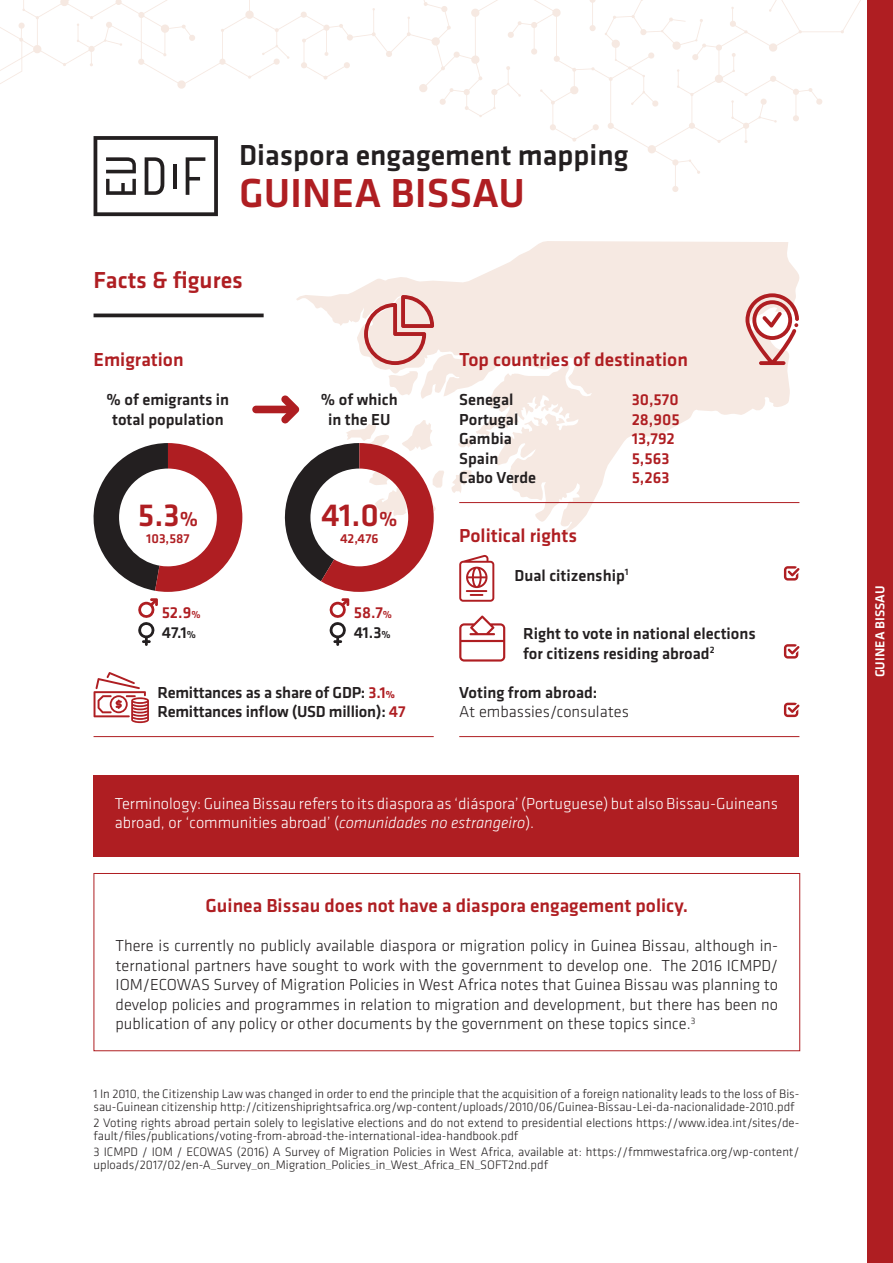
<style>
.page{position:relative;width:893px;height:1263px;background:#fff}
.page>*{position:absolute;margin:0;border:0;box-sizing:border-box;transform-origin:0 0}
.t1{font:500 42px "Klavika";color:#af1e22}
.t2{font:500 33px "Klavika";color:#af1e22}
.t3{font:500 30px "Klavika";color:#231f20}
.t4{font:500 24px "Klavika";color:#af1e22}
.Subheading{font:500 19.5px "Klavika";color:#af1e22}
.t5{font:300 16.5px/19.5px "Klavika";color:#231f20;text-align:justify}
.t6{font:500 16.5px/19.5px "Klavika";color:#231f20}
.t7{font:300 16.5px/19.5px "Klavika";color:#fff}
.t8{font:500 16.5px/20.1px "Klavika";color:#af1e22}
.t9{font:500 13.5px "Klavika";color:#af1e22}
.t10{font:500 13.5px "Klavika";color:#fff}
.Footnote{font:300 12.75px/13.5px "Klavika";color:#231f20}
.s1{font-size:21px}
.s2{font-size:10.5px}
.s3{color:#231f20}
.s4{font-size:10.5px;color:#231f20}
.s5{color:#af1e22}
.s6{font-weight:700;font-size:10.5px;color:#af1e22}
.s7{font-style:italic}
</style>
<div class="page">
<div style="left:867px;top:0;width:26px;height:1263px;background:#af1e22"></div>
<svg style="left:296px;top:241px;width:503px;height:292px;fill:#f6e9e2"></svg>
<hr style="left:94px;top:314px;width:170px;height:3px;background:#231f20">
<hr style="left:94px;top:736px;width:340px;height:1px;background:#af1e22">
<hr style="left:459px;top:502px;width:340px;height:1px;background:#af1e22">
<div style="left:94px;top:775px;width:705px;height:82px;background:#af1e22"></div>
<svg style="left:745px;top:293px;width:54px;height:72px"></svg>
<svg style="left:364px;top:295px;width:70px;height:70px;background:#e5bab5"></svg>
<hr style="left:459px;top:736px;width:340px;height:1px;background:#af1e22">
<svg style="left:459px;top:555px;width:35px;height:47px"></svg>
<svg style="left:459px;top:615px;width:46px;height:46px"></svg>
<svg style="left:784px;top:566px;width:15px;height:15px"></svg>
<svg style="left:784px;top:644px;width:15px;height:15px"></svg>
<svg style="left:784px;top:703px;width:15px;height:14px"></svg>
<svg style="left:329px;top:598px;width:20px;height:48px"></svg>
<svg style="left:138px;top:598px;width:20px;height:48px"></svg>
<svg style="left:94px;top:443px;width:148px;height:149px"></svg>
<svg style="left:284px;top:443px;width:150px;height:149px"></svg>
<svg style="left:94px;top:672px;width:55px;height:51px"></svg>
<svg style="left:0;top:0;width:861px;height:216px"></svg>
<hr style="left:173px;top:164px;width:4px;height:25px;background:#231f20">
<svg style="left:252px;top:395px;width:48px;height:28px"></svg>
<div style="left:94px;top:873px;width:706px;height:178px;border:1px solid #af1e22"></div>
<p class="t3" style="left:239px;top:135px;width:391px">Diaspora engagement mapping</p>
<p class="t1" style="left:239px;top:165px;width:287px">GUINEA BISSAU</p>
<p class="t4" style="left:94px;top:264px;width:151px">Facts &amp; figures</p>
<p class="Subheading" style="left:94px;top:346px;width:92px">Emigration</p>
<p class="t6" style="left:107px;top:389px;width:124px;text-align:center">% of emigrants in total population</p>
<p class="t6" style="left:321px;top:389px;width:78px">% of which</p>
<p class="t6" style="left:328px;top:409px;width:64px">in the EU</p>
<p class="t2" style="left:138px;top:493px;width:62px">5.3<span class="s1">%</span></p>
<p class="t2" style="left:321px;top:493px;width:78px">41.0<span class="s1">%</span></p>
<p class="t9" style="left:146px;top:529px;width:45px">103,587</p>
<p class="t9" style="left:340px;top:529px;width:40px">42,476</p>
<p class="t8" style="left:162px;top:602px;width:40px">52.9<span class="s2">%<br></span><span class="s3">47.1</span><span class="s4">%</span></p>
<p class="t8" style="left:354px;top:602px;width:40px">58.7<span class="s2">%<br></span><span class="s3">41.3</span><span class="s4">%</span></p>
<p class="t6" style="left:157px;top:682px;width:239px">Remittances as a share of GDP: <span class="s5">3.1</span><span class="s6">%</span></p>
<p class="t6" style="left:157px;top:701px;width:250px">Remittances inflow (USD million): <span class="s5">47</span></p>
<p class="Subheading" style="left:459px;top:346px;width:230px">Top countries of destination</p>
<p class="t6" style="left:459px;top:389px;width:56px">Senegal</p>
<p class="t6" style="left:459px;top:409px;width:61px">Portugal</p>
<p class="t6" style="left:459px;top:428px;width:54px">Gambia</p>
<p class="t6" style="left:459px;top:448px;width:41px">Spain</p>
<p class="t6" style="left:459px;top:467px;width:78px">Cabo Verde</p>
<p class="t8" style="left:632px;top:389px;width:49px">30,570</p>
<p class="t8" style="left:632px;top:409px;width:49px">28,905</p>
<p class="t8" style="left:632px;top:428px;width:45px">13,792</p>
<p class="t8" style="left:632px;top:448px;width:39px">5,563</p>
<p class="t8" style="left:632px;top:467px;width:39px">5,263</p>
<p class="Subheading" style="left:459px;top:522px;width:119px">Political rights</p>
<p class="t6" style="left:514px;top:565px;width:115px">Dual citizenship<sup>1</sup></p>
<p class="t6" style="left:523px;top:623px;width:234px">Right to vote in national elections for citizens residing abroad<sup>2</sup></p>
<p class="t6" style="left:459px;top:682px;width:140px">Voting from abroad:</p>
<p class="t5" style="left:459px;top:702px;width:171px">At embassies/consulates</p>
<p class="t7" style="left:115px;top:793px;width:665px">Terminology: Guinea Bissau refers to its diaspora as ‘diáspora’ (Portuguese) but also Bissau-Guineans abroad, or ‘communities abroad’ (<span class="s7">comunidades no estrangeiro</span>).</p>
<p class="Subheading" style="left:206px;top:892px;width:484px">Guinea Bissau does not have a diaspora engagement policy.</p>
<p class="t5" style="left:116px;top:936px;width:664px">There is currently no publicly available diaspora or migration policy in Guinea Bissau, although in&shy;ternational partners have sought to work with the government to develop one. The 2016 ICMPD/ IOM/ECOWAS Survey of Migration Policies in West Africa notes that Guinea Bissau was planning to develop policies and programmes in relation to migration and development, but there has been no publication of any policy or other documents by the government on these topics since.<sup>3</sup></p>
<p class="Footnote" style="left:94px;top:1086px;width:707px">1 In 2010, the Citizenship Law was changed in order to end the principle that the acquisition of a foreign nationality leads to the loss of Bis&shy;sau-Guinean citizenship http://citizenshiprightsafrica.org/wp-content/uploads/2010/06/Guinea-Bissau-Lei-da-nacionalidade-2010.pdf</p>
<p class="Footnote" style="left:94px;top:1116px;width:707px">2 Voting rights abroad pertain solely to legislative elections and do not extend to presidential elections https://www.idea.int/sites/de&shy;fault/files/publications/voting-from-abroad-the-international-idea-handbook.pdf</p>
<p class="Footnote" style="left:94px;top:1145px;width:707px">3 ICMPD / IOM / ECOWAS (2016) A Survey of Migration Policies in West Africa, available at: https://fmmwestafrica.org/wp-content/ uploads/2017/02/en-A_Survey_on_Migration_Policies_in_West_Africa_EN_SOFT2nd.pdf</p>
<p class="t10" style="left:871px;top:677px;width:93px;rotate:-90deg">GUINEA BISSAU</p>
</div>
